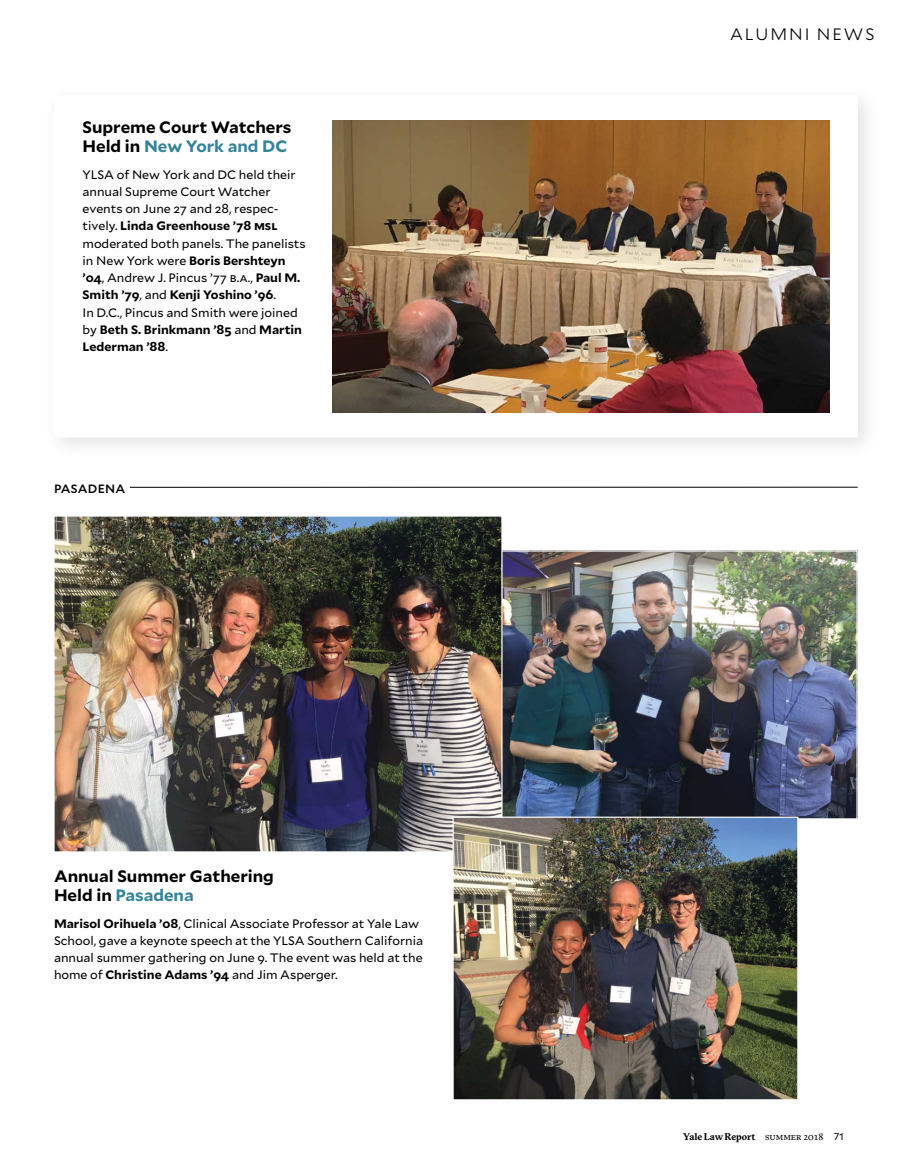
<style>
.page{position:relative;width:905px;height:1175px;background:#fff}
.page>*{position:absolute;margin:0;border:0;box-sizing:border-box;transform-origin:0 0}
.t1{font:700 16.5px/19.5px "Mallory";color:#000}
.t2{font:300 16.5px "Mallory";letter-spacing:.12em;color:#000}
.t3{font:12.15px/17.2px "Mallory";color:#000}
.t4{font:500 12px "Mallory";letter-spacing:.02em;color:#000}
.t5{font:700 9.75px "GT Sectra Trial";color:#000}
.s1{color:#34849a}
.s2{font-weight:700}
.s3{font-family:"Lyon Text";font-weight:400;font-size:9.45px}
.s4{font-family:"Lyon Text";font-weight:400}
.s5{font-family:"Mallory";font-weight:400}
</style>
<div class="page">
<img style="left:502px;top:552px;width:353px;height:265px">
<div style="left:42px;top:83px;width:838px;height:378px;background:#000;opacity:.12"></div>
<div style="left:54px;top:95px;width:803px;height:342px;background:#fff"></div>
<hr style="left:68px;top:487px;width:789px;height:1px;background:#000">
<div style="left:54px;top:478px;width:75px;height:19px;background:#fff"></div>
<img style="left:55px;top:517px;width:445px;height:333px">
<img style="left:454px;top:818px;width:342px;height:280px">
<div style="left:452px;top:816px;width:346px;height:284px;border:1px solid #fff"></div>
<img style="left:332px;top:120px;width:497px;height:292px">
<h1 class="t1" style="left:82px;top:116px;width:210px">Supreme Court Watchers<br>Held in <span class="s1">New York and DC</span></h1>
<p class="t3" style="left:82px;top:165px;width:225px">YLSA of New York and DC held their annual Supreme Court Watcher events on June 27 and 28, respec&shy;tively. <span class="s2">Linda Greenhouse ’78 msl </span>moderated both panels. The panelists in New York were <span class="s2">Boris Bershteyn ’04</span>, Andrew J. Pincus ’77 B.A., <span class="s2">Paul M.<br>Smith ’79</span>, and <span class="s2">Kenji Yoshino ’96</span>.<br>In D.C., Pincus and Smith were joined by <span class="s2">Beth S. Brinkmann ’85</span> and <span class="s2">Martin<br>Lederman ’88</span>.</p>
<p class="t4" style="left:54px;top:479px;width:73px">PASADENA</p>
<h1 class="t1" style="left:54px;top:865px;width:221px">Annual Summer Gathering<br>Held in <span class="s1">Pasadena</span></h1>
<p class="t3" style="left:54px;top:914px;width:370px"><span class="s2">Marisol Orihuela ’08</span>, Clinical Associate Professor at Yale Law School, gave a keynote speech at the YLSA Southern California annual summer gathering on June 9. The event was held at the home of <span class="s2">Christine Adams ’94</span> and Jim Asperger.</p>
<h1 class="t2" style="left:730px;top:23px;width:146px">ALUMNI NEWS</h1>
<p class="t5" style="left:683px;top:1132px;width:162px">Yale LawReport <span class="s3">summer</span> <span class="s4">2018</span> <span class="s5">71</span></p>
</div>
